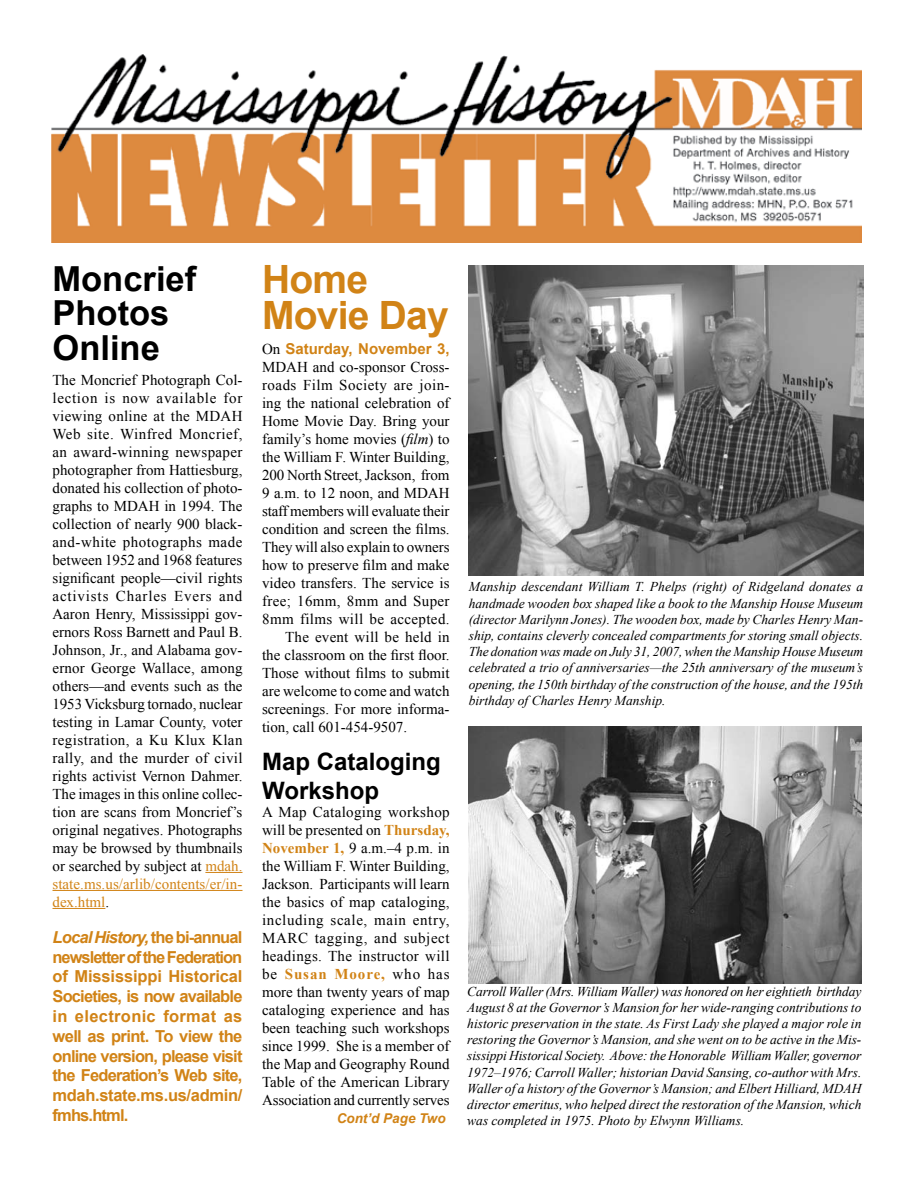
<style>
.page{position:relative;width:918px;height:1188px;background:#fff}
.page>*{position:absolute;margin:0;border:0;box-sizing:border-box;transform-origin:0 0}
.t1{font:700 39px/36px "Arial";letter-spacing:-.02em;color:#d18316}
.t2{font:700 34.5px/34.5px "Arial";color:#000}
.t3{font:700 24px/28.8px "Arial";color:#000}
.t4{font:700 16.5px/19.8px "Arial";letter-spacing:-.05em;color:#d18316;text-align:justify}
.t5{font:15px/18px "Times New Roman";color:#000;text-align:justify}
.t6{font:15px "Times New Roman";letter-spacing:.03em;color:#000}
.t7{font:15px "Times New Roman";letter-spacing:.025em;color:#000}
.t8{font:700 15px "Arial";color:#d18316}
.t9{font:15px "Times New Roman";letter-spacing:.02em;color:#000}
.t10{font:italic 13.5px/16.2px "Times New Roman";color:#000;text-align:justify}
.t11{font:italic 700 13.5px "Arial";color:#d18316}
.s1{color:#d18316}
.s2{font-style:italic}
.s3{font-family:"Times New Roman";font-weight:400;color:#000}
.s4{font-weight:700;color:#d18316}
</style>
<div class="page">
<hr style="left:205px;top:872px;width:38px;height:1px;background:#d18316">
<hr style="left:52px;top:890px;width:191px;height:1px;background:#d18316">
<hr style="left:52px;top:908px;width:53px;height:1px;background:#d18316">
<img style="left:468px;top:266px;width:396px;height:309px">
<img style="left:468px;top:727px;width:393px;height:256px">
<img style="left:51px;top:54px;width:810px;height:188px">
<h2 class="t2" style="left:52px;top:262px;width:145px">Moncrief<br>Photos<br>Online</h2>
<p class="t5" style="left:52px;top:371px;width:192px">The Moncrief Photograph Col&shy;lection is now available for viewing online at the MDAH Web site. Winfred Moncrief, an award-winning newspaper photographer from Hattiesburg, donated his collection of photo&shy;graphs to MDAH in 1994. The collection of nearly 900 black&shy;and-white photographs made between 1952 and 1968 features significant people—civil rights activists Charles Evers and Aaron Henry, Mississippi gov&shy;ernors Ross Barnett and Paul B.<br>Johnson, Jr., and Alabama gov&shy;ernor George Wallace, among others—and events such as the 1953 Vicksburg tornado, nuclear testing in Lamar County, voter registration, a Ku Klux Klan rally, and the murder of civil rights activist Vernon Dahmer.<br>The images in this online collec&shy;tion are scans from Moncrief’s original negatives. Photographs may be browsed by thumbnails or searched by subject at <span class="s1">mdah. state.ms.us/arlib/contents/er/in&shy;dex.html</span>.</p>
<p class="t4" style="left:52px;top:928px;width:192px"><span class="s2">Local History,</span> the bi-annual newsletter of the Federation of Mississippi Historical Societies, is now available in electronic format as well as print. To view the online version, please visit the Federation’s Web site, mdah.state.ms.us/admin/ fmhs.html.</p>
<h1 class="t1" style="left:262px;top:262px;width:188px">Home<br>Movie Day</h1>
<p class="t8" style="left:262px;top:339px;width:189px"><span class="s3">On</span> Saturday, November 3,</p>
<p class="t5" style="left:262px;top:358px;width:189px">MDAH and co-sponsor Cross-</p>
<p class="t6" style="left:262px;top:375px;width:189px">roads Film Society are join-</p>
<p class="t5" style="left:262px;top:394px;width:189px">ing the national celebration of</p>
<p class="t5" style="left:262px;top:412px;width:189px">Home Movie Day. Bring your</p>
<p class="t5" style="left:262px;top:430px;width:189px">family’s home movies (<span class="s2">film</span>) to</p>
<p class="t5" style="left:262px;top:448px;width:189px">the William F. Winter Building,</p>
<p class="t5" style="left:262px;top:466px;width:189px">200 North Street, Jackson, from</p>
<p class="t5" style="left:262px;top:484px;width:189px">9 a.m. to 12 noon, and MDAH</p>
<p class="t5" style="left:262px;top:502px;width:189px">staff members will evaluate their</p>
<p class="t5" style="left:262px;top:520px;width:189px">condition and screen the films.</p>
<p class="t5" style="left:262px;top:538px;width:189px">They will also explain to owners</p>
<p class="t5" style="left:262px;top:556px;width:189px">how to preserve film and make</p>
<p class="t5" style="left:262px;top:574px;width:189px">video transfers. The service is</p>
<p class="t9" style="left:262px;top:591px;width:189px">free; 16mm, 8mm and Super</p>
<p class="t7" style="left:262px;top:609px;width:189px">8mm films will be accepted.</p>
<p class="t5" style="left:285px;top:628px;width:166px">The event will be held in</p>
<p class="t5" style="left:262px;top:646px;width:189px">the classroom on the first floor.</p>
<p class="t5" style="left:262px;top:664px;width:189px">Those without films to submit</p>
<p class="t5" style="left:262px;top:682px;width:189px">are welcome to come and watch</p>
<p class="t5" style="left:262px;top:700px;width:189px">screenings. For more informa-</p>
<p class="t5" style="left:262px;top:718px;width:146px">tion, call 601-454-9507.</p>
<h3 class="t3" style="left:262px;top:748px;width:180px">Map Cataloging<br>Workshop</h3>
<p class="t5" style="left:262px;top:802px;width:189px">A Map Cataloging workshop will be presented on <span class="s4">Thursday, November 1,</span> 9 a.m.–4 p.m. in the William F. Winter Building, Jackson. Participants will learn the basics of map cataloging, including scale, main entry, MARC tagging, and subject headings. The instructor will be <span class="s4">Susan Moore,</span> who has more than twenty years of map cataloging experience and has been teaching such workshops since 1999. She is a member of the Map and Geography Round Table of the American Library Association and currently serves</p>
<p class="t10" style="left:469px;top:578px;width:396px">Manship descendant William T. Phelps (right) of Ridgeland donates a handmade wooden box shaped like a book to the Manship House Museum (director Marilynn Jones). The wooden box, made by Charles Henry Man&shy;ship, contains cleverly concealed compartments for storing small objects.<br>The donation was made on July 31, 2007, when the Manship House Museum celebrated a trio of anniversaries—the 25th anniversary of the museum’s opening, the 150th birthday of the construction of the house, and the 195th birthday of Charles Henry Manship.</p>
<p class="t10" style="left:467px;top:983px;width:396px">Carroll Waller (Mrs. William Waller) was honored on her eightieth birthday August 8 at the Governor’s Mansion for her wide-ranging contributions to historic preservation in the state. As First Lady she played a major role in restoring the Governor’s Mansion, and she went on to be active in the Mis&shy;sissippi Historical Society. Above: the Honorable William Waller, governor 1972–1976; Carroll Waller; historian David Sansing, co-author with Mrs.<br>Waller of a history of the Governor’s Mansion; and Elbert Hilliard, MDAH director emeritus, who helped direct the restoration of the Mansion, which</p>
<p class="t11" style="left:337px;top:1109px;width:110px">Cont’d Page Two</p>
<p class="t10" style="left:467px;top:1112px;width:279px">was completed in 1975. Photo by Elwynn Williams.</p>
</div>
